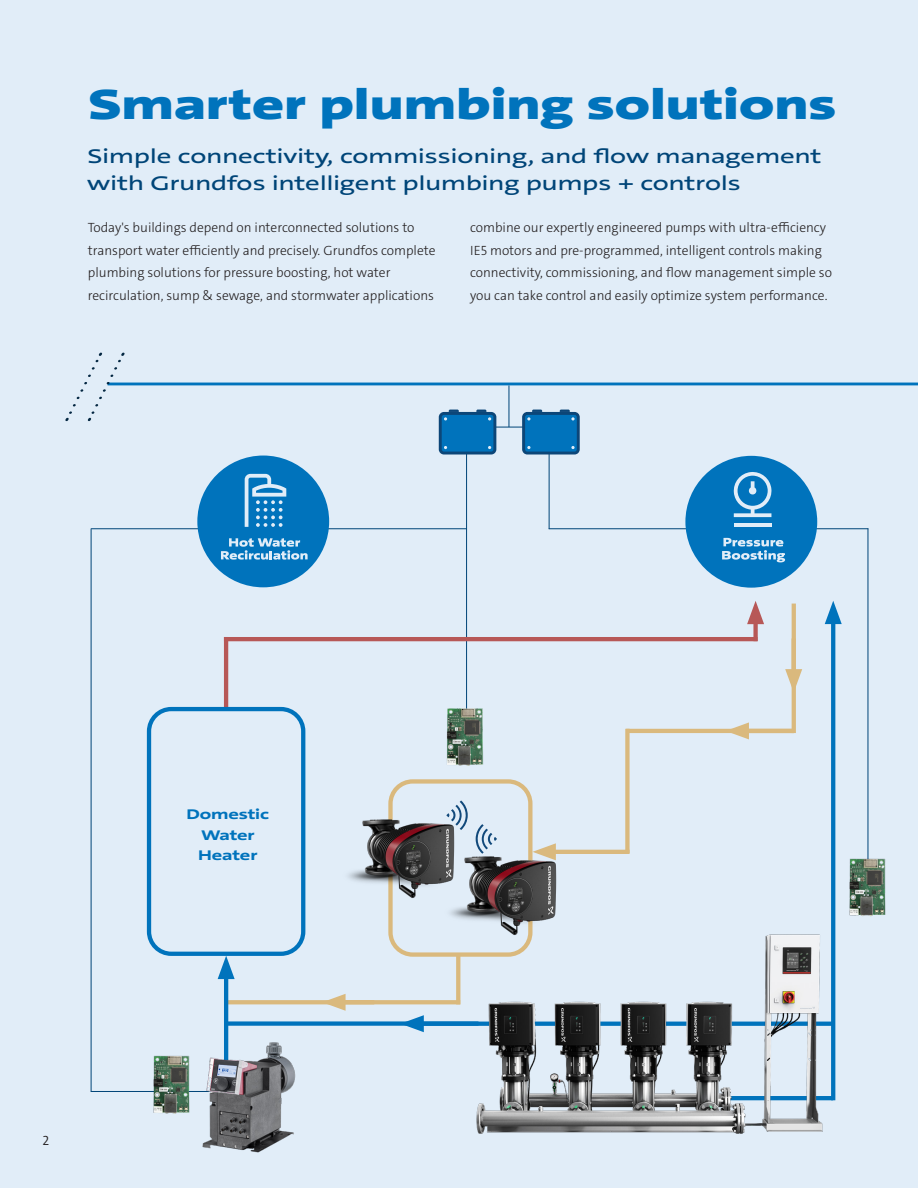
<style>
.page{position:relative;width:918px;height:1188px;background:#e1edf8}
.page>*{position:absolute;margin:0;border:0;box-sizing:border-box;transform-origin:0 0}
.t1{font:900 43.2px "Grundfos The Sans Extd";color:#0073bc}
.t2{font:600 20.25px/27px "Grundfos The Sans Extd";letter-spacing:.005em;color:#004578}
.t3{font:700 14.25px/20px "Grundfos The Sans Extd";letter-spacing:-.01em;color:#0073bc;text-align:center}
.t4{font:300 13.5px/22.5px "Grundfos The Sans";color:#231f20}
.t5{font:300 13.5px "Grundfos The Sans";color:#231f20}
</style>
<div class="page">
<svg style="left:228px;top:1000px;width:204px;height:4px"></svg>
<svg style="left:726px;top:722px;width:23px;height:17px"></svg>
<div style="left:625px;top:729px;width:5px;height:124px;background:#dab97d"></div>
<hr style="left:91px;top:529px;width:1px;height:563px;background:#004578">
<hr style="left:91px;top:1091px;width:133px;height:1px;background:#004578">
<hr style="left:91px;top:528px;width:376px;height:1px;background:#004578">
<hr style="left:224px;top:637px;width:4px;height:90px;background:#b75857">
<hr style="left:466px;top:454px;width:1px;height:284px;background:#004578">
<hr style="left:549px;top:454px;width:1px;height:75px;background:#004578">
<hr style="left:868px;top:528px;width:1px;height:332px;background:#004578">
<hr style="left:626px;top:729px;width:168px;height:4px;background:#dab97d">
<img style="left:849px;top:849px;width:37px;height:68px">
<div style="left:753px;top:615px;width:5px;height:26px;background:#b75857"></div>
<svg style="left:747px;top:601px;width:17px;height:23px"></svg>
<hr style="left:224px;top:637px;width:534px;height:4px;background:#b75857">
<img style="left:153px;top:1055px;width:37px;height:59px">
<hr style="left:224px;top:970px;width:4px;height:137px;background:#0073bc">
<svg style="left:218px;top:956px;width:17px;height:23px"></svg>
<img style="left:202px;top:1035px;width:94px;height:118px">
<div style="left:149px;top:709px;width:154px;height:245px;background:#e1edf8;border-radius:22px"></div>
<div style="left:147px;top:707px;width:158px;height:249px;border:4px solid #0073bc;border-radius:22px"></div>
<div style="left:228px;top:1021px;width:250px;height:5px;background:#0073bc"></div>
<img style="left:446px;top:701px;width:38px;height:65px">
<svg style="left:400px;top:1015px;width:24px;height:17px"></svg>
<svg style="left:831px;top:624px;width:4px;height:264px"></svg>
<svg style="left:825px;top:601px;width:17px;height:23px"></svg>
<hr style="left:487px;top:427px;width:44px;height:1px;background:#004578">
<svg style="left:466px;top:807px;width:2px;height:16px"></svg>
<svg style="left:477px;top:824px;width:11px;height:7px"></svg>
<hr style="left:549px;top:528px;width:319px;height:1px;background:#004578">
<img style="left:432px;top:888px;width:427px;height:246px">
<svg style="left:785px;top:669px;width:17px;height:23px"></svg>
<hr style="left:792px;top:604px;width:4px;height:129px;background:#dab97d">
<hr style="left:546px;top:850px;width:84px;height:4px;background:#dab97d">
<hr style="left:336px;top:1000px;width:38px;height:4px;background:#dab97d">
<svg style="left:322px;top:994px;width:24px;height:17px"></svg>
<svg style="left:456px;top:957px;width:4px;height:47px"></svg>
<div style="left:388px;top:779px;width:145px;height:178px;border:4px solid #dab97d;border-radius:22px"></div>
<img style="left:348px;top:794px;width:118px;height:116px">
<img style="left:432px;top:831px;width:136px;height:116px">
<hr style="left:509px;top:385px;width:1px;height:42px;background:#004578">
<svg style="left:439px;top:412px;width:57px;height:43px"></svg>
<div style="left:442px;top:415px;width:51px;height:37px;background:#0073bc;border-radius:2px"></div>
<svg style="left:444px;top:410px;width:15px;height:11px"></svg>
<svg style="left:476px;top:410px;width:15px;height:11px"></svg>
<div style="left:522px;top:412px;width:58px;height:43px;background:#0c4678;border-radius:5px"></div>
<div style="left:525px;top:415px;width:52px;height:37px;background:#0073bc;border-radius:2px"></div>
<svg style="left:571px;top:446px;width:4px;height:3px"></svg>
<svg style="left:527px;top:410px;width:15px;height:11px"></svg>
<svg style="left:560px;top:410px;width:15px;height:11px"></svg>
<div style="left:685px;top:456px;width:132px;height:132px;background:#0073bc;border-radius:50%"></div>
<div style="left:197px;top:456px;width:132px;height:131px;background:#0073bc;border-radius:50%"></div>
<svg style="left:722px;top:538px;width:63px;height:24px"></svg>
<hr style="left:734px;top:523px;width:37px;height:4px;background:#e1edf8">
<svg style="left:733px;top:472px;width:39px;height:45px"></svg>
<svg style="left:221px;top:538px;width:87px;height:22px"></svg>
<svg style="left:245px;top:474px;width:41px;height:53px"></svg>
<hr style="left:108px;top:383px;width:810px;height:2px;background:#0073bc">
<svg style="left:67px;top:353px;width:58px;height:68px"></svg>
<p class="t1" style="left:88px;top:76px;width:749px">Smarter plumbing solutions</p>
<p class="t2" style="left:87px;top:143px;width:736px">Simple connectivity, commissioning, and flow management with Grundfos intelligent plumbing pumps + controls</p>
<p class="t4" style="left:88px;top:216px;width:349px">Today's buildings depend on interconnected solutions to transport water efficiently and precisely. Grundfos complete plumbing solutions for pressure boosting, hot water recirculation, sump &amp; sewage, and stormwater applications</p>
<p class="t4" style="left:470px;top:216px;width:363px">combine our expertly engineered pumps with ultra-efficiency IE5 motors and pre-programmed, intelligent controls making connectivity, commissioning, and flow management simple so you can take control and easily optimize system performance.</p>
<p class="t5" style="left:43px;top:1132px;width:8px">2</p>
<p class="t3" style="left:187px;top:805px;width:84px">Domestic<br>Water</p>
<p class="t3" style="left:198px;top:845px;width:61px">Heater</p>
</div>
